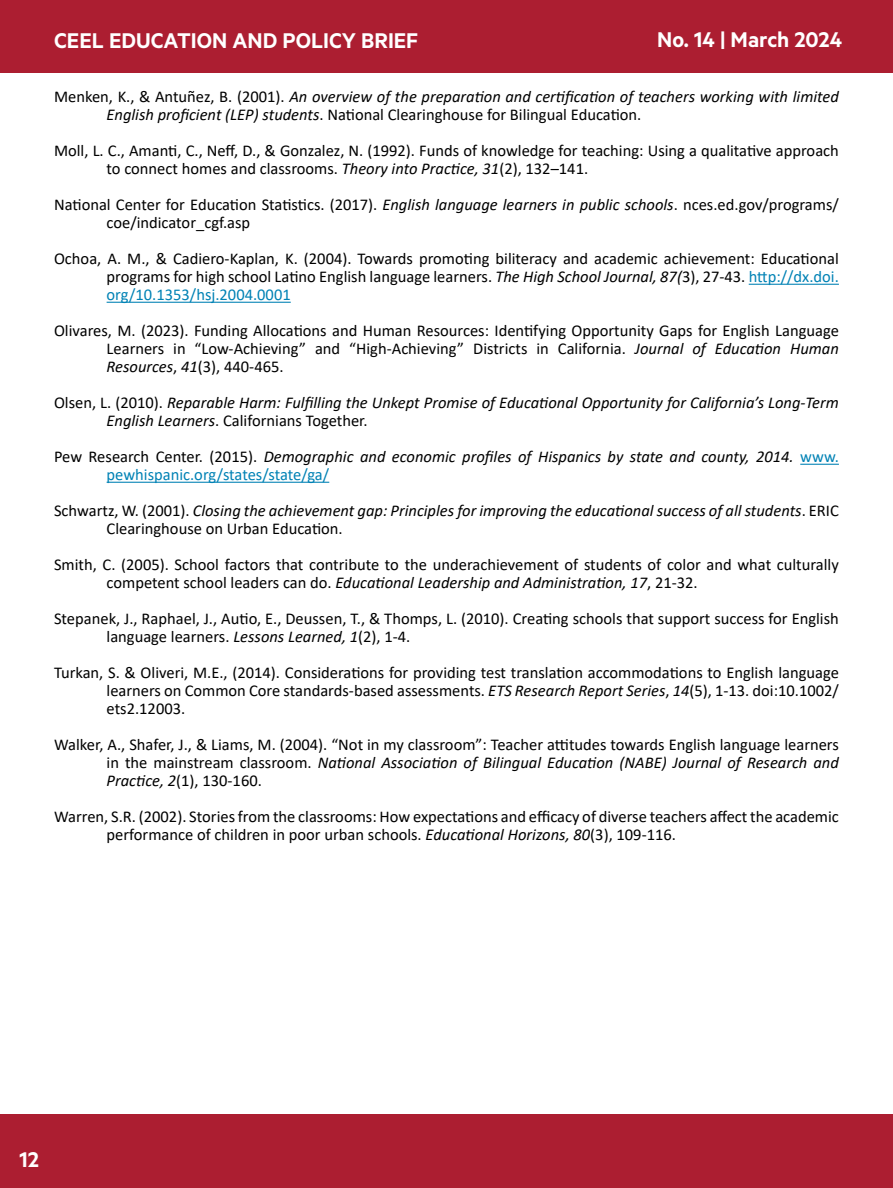
<style>
.page{position:relative;width:893px;height:1188px;background:#fff}
.page>*{position:absolute;margin:0;border:0;box-sizing:border-box;transform-origin:0 0}
.t1{font:600 24px "Metric";color:#fff}
.t2{font:16.5px/18px "Calibri";color:#000}
.t3{font:italic 16.5px/18px "Calibri";color:#000}
.s1{font-style:normal}
.s2{font-style:italic}
.s3{color:#0082b5}
.s4{font-style:normal;color:#0082b5}
</style>
<div class="page">
<div style="left:0;top:1115px;width:892px;height:73px;background:#ac1e31"></div>
<hr style="left:748px;top:284px;width:90px;height:1px;background:#0082b5">
<hr style="left:106px;top:302px;width:184px;height:1px;background:#0082b5">
<hr style="left:799px;top:464px;width:39px;height:1px;background:#0082b5">
<hr style="left:106px;top:482px;width:223px;height:1px;background:#0082b5">
<div style="left:0;top:0;width:892px;height:72px;background:#ac1e31"></div>
<h1 class="t1" style="left:54px;top:26px;width:365px">CEEL EDUCATION AND POLICY BRIEF</h1>
<h1 class="t1" style="left:657px;top:26px;width:186px">No. 14 | March 2024</h1>
<p class="t3" style="left:107px;top:87px;width:733px;text-indent:-53px"><span class="s1">Menken, K., &amp; Antuñez, B. (2001).</span> An overview of the preparation and certification of teachers working with limited<br>English proficient (LEP) students<span class="s1">. National Clearinghouse for Bilingual Education.</span></p>
<p class="t2" style="left:107px;top:141px;width:733px;text-indent:-53px">Moll, L. C., Amanti, C., Neff, D., &amp; Gonzalez, N. (1992). Funds of knowledge for teaching: Using a qualitative approach to connect homes and classrooms. <span class="s2">Theory into Practice, 31</span>(2), 132–141.</p>
<p class="t2" style="left:106px;top:195px;width:733px;text-indent:-52px">National Center for Education Statistics. (2017). <span class="s2">English language learners in public schools</span>. nces.ed.gov/programs/ coe/indicator_cgf.asp</p>
<p class="t2" style="left:106px;top:249px;width:733px;text-align:justify;text-indent:-53px">Ochoa, A. M., &amp; Cadiero-Kaplan, K. (2004). Towards promoting biliteracy and academic achievement: Educational programs for high school Latino English language learners. <span class="s2">The High School Journal, 87(</span>3), 27-43. <span class="s3">http://dx.doi. org/10.1353/hsj.2004.0001</span></p>
<p class="t2" style="left:106px;top:322px;width:733px;text-align:justify;text-indent:-53px">Olivares, M. (2023). Funding Allocations and Human Resources: Identifying Opportunity Gaps for English Language Learners in “Low-Achieving” and “High-Achieving” Districts in California. <span class="s2">Journal of Education Human Resources</span>, <span class="s2">41</span>(3), 440-465.</p>
<p class="t3" style="left:106px;top:393px;width:733px;text-indent:-53px"><span class="s1">Olsen, L. (2010).</span> Reparable Harm: Fulfilling the Unkept Promise of Educational Opportunity for California’s Long-Term<br>English Learners<span class="s1">. Californians Together.</span></p>
<p class="t3" style="left:106px;top:447px;width:733px;text-indent:-53px"><span class="s1">Pew Research Center. (2015).</span> Demographic and economic profiles of Hispanics by state and county, 2014. <span class="s4">www. pewhispanic.org/states/state/ga/</span></p>
<p class="t3" style="left:106px;top:501px;width:733px;text-indent:-53px"><span class="s1">Schwartz, W. (2001).</span> Closing the achievement gap: Principles for improving the educational success of all students<span class="s1">. ERIC<br>Clearinghouse on Urban Education.</span></p>
<p class="t2" style="left:106px;top:556px;width:733px;text-indent:-53px">Smith, C. (2005). School factors that contribute to the underachievement of students of color and what culturally competent school leaders can do. <span class="s2">Educational Leadership and Administration, 17</span>, 21-32.</p>
<p class="t2" style="left:106px;top:610px;width:733px;text-indent:-53px">Stepanek, J., Raphael, J., Autio, E., Deussen, T., &amp; Thomps, L. (2010). Creating schools that support success for English language learners. <span class="s2">Lessons Learned, 1</span>(2), 1-4.</p>
<p class="t2" style="left:106px;top:664px;width:733px;text-align:justify;text-indent:-53px">Turkan, S. &amp; Oliveri, M.E., (2014). Considerations for providing test translation accommodations to English language learners on Common Core standards-based assessments. <span class="s2">ETS Research Report Series</span>, <span class="s2">14</span>(5), 1-13. doi:10.1002/ ets2.12003.</p>
<p class="t2" style="left:106px;top:736px;width:733px;text-align:justify;text-indent:-53px">Walker, A., Shafer, J., &amp; Liams, M. (2004). “Not in my classroom”: Teacher attitudes towards English language learners in the mainstream classroom. <span class="s2">National Association of Bilingual Education (NABE) Journal of Research and Practice, 2</span>(1), 130-160.</p>
<p class="t2" style="left:106px;top:808px;width:733px;text-indent:-53px">Warren, S.R. (2002). Stories from the classrooms: How expectations and efficacy of diverse teachers affect the academic performance of children in poor urban schools. <span class="s2">Educational Horizons, 80</span>(3), 109-116.</p>
<h1 class="t1" style="left:19px;top:1145px;width:21px">12</h1>
</div>
